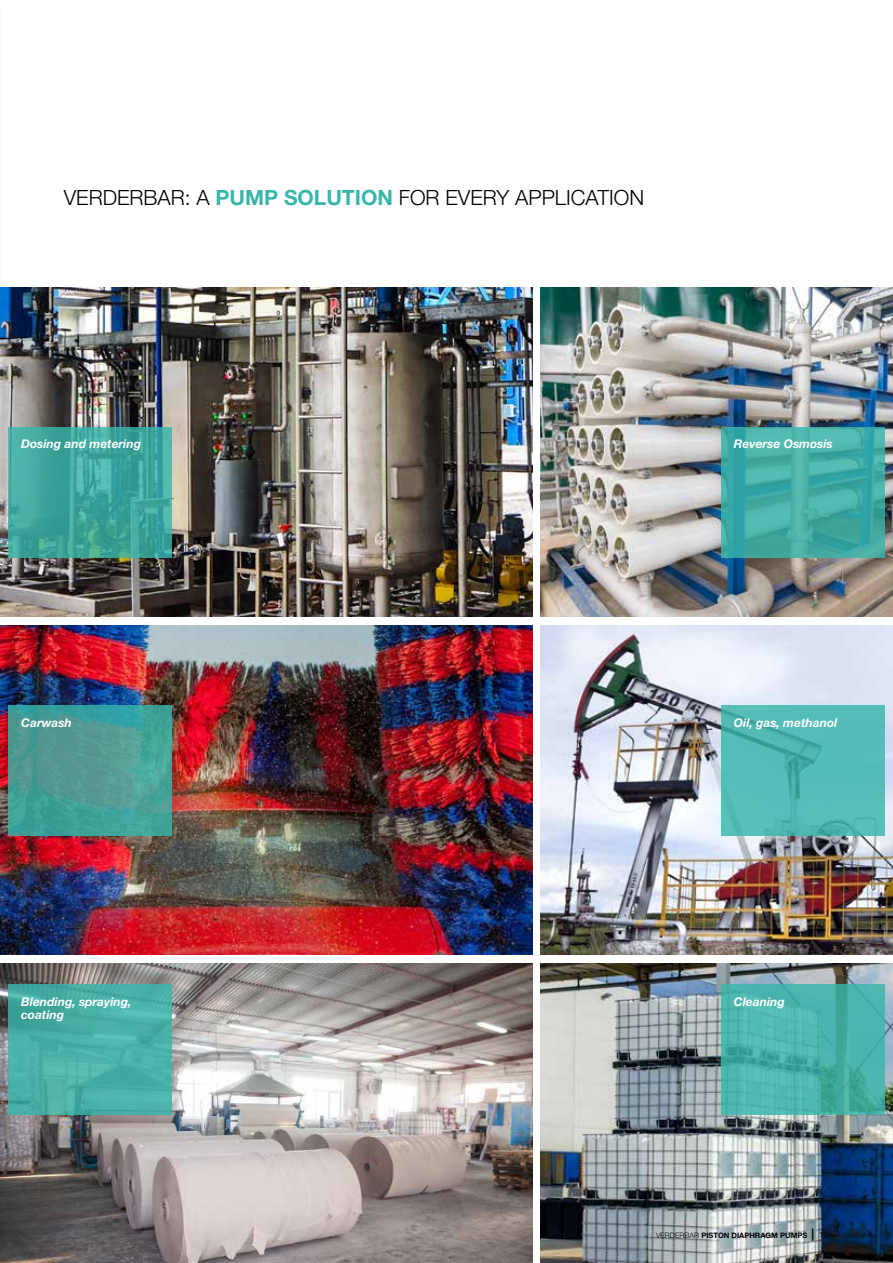
<style>
.page{position:relative;width:893px;height:1263px;background:#fff}
.page>*{position:absolute;margin:0;border:0;box-sizing:border-box;transform-origin:0 0}
.t1{font:300 21px "Helvetica Neue LT Std";color:#000}
.t2{font:italic 700 12px/13.5px "Helvetica Neue LT Std";color:#fff}
.t3{font:700 7.5px "Helvetica Neue LT Std";color:#000}
.s1{font-weight:700;color:#38b6ab}
.s2{font-weight:300}
.s3{font-size:12px}
.s4{font-weight:400;font-size:9px}
</style>
<div class="page">
<img style="left:0;top:287px;width:532px;height:330px">
<img style="left:541px;top:287px;width:352px;height:330px">
<img style="left:0;top:625px;width:532px;height:330px">
<img style="left:541px;top:625px;width:352px;height:330px">
<img style="left:0;top:963px;width:532px;height:300px">
<img style="left:541px;top:963px;width:352px;height:300px">
<svg style="left:9px;top:984px;width:163px;height:131px;background:#48afa6"></svg>
<svg style="left:721px;top:984px;width:163px;height:131px;background:#49b3aa"></svg>
<svg style="left:9px;top:705px;width:163px;height:131px;background:#489e96"></svg>
<svg style="left:721px;top:705px;width:163px;height:131px;background:#52bab4"></svg>
<svg style="left:9px;top:427px;width:163px;height:130px;background:#3fa69c"></svg>
<svg style="left:721px;top:427px;width:163px;height:130px;background:#42aca6"></svg>
<h1 class="t1" style="left:64px;top:184px;width:582px">VERDERBAR: A <span class="s1">PUMP SOLUTION</span> FOR EVERY APPLICATION</h1>
<p class="t2" style="left:21px;top:437px;width:121px">Dosing and metering</p>
<p class="t2" style="left:734px;top:437px;width:100px">Reverse Osmosis</p>
<p class="t2" style="left:21px;top:715px;width:52px">Carwash</p>
<p class="t2" style="left:734px;top:715px;width:105px">Oil, gas, methanol</p>
<p class="t2" style="left:21px;top:994px;width:112px">Blending, spraying, coating</p>
<p class="t2" style="left:734px;top:994px;width:52px">Cleaning</p>
<p class="t3" style="left:656px;top:1231px;width:175px"><span class="s2">VERDERBAR</span> PISTON DIAPHRAGM PUMPS <span class="s3">|</span> <span class="s4">19</span></p>
</div>
